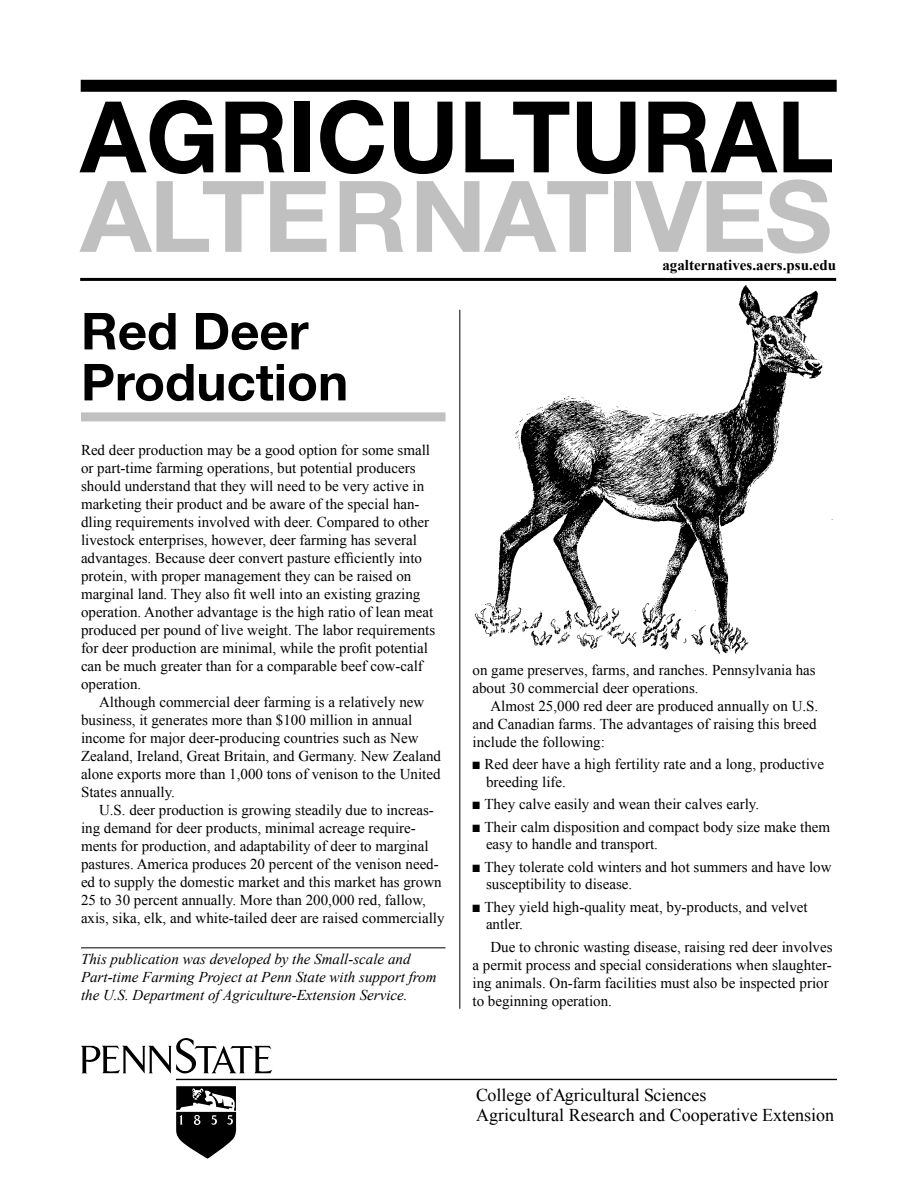
<style>
.page{position:relative;width:918px;height:1188px;background:#fff}
.page>*{position:absolute;margin:0;border:0;box-sizing:border-box;transform-origin:0 0}
.t1{font:700 99px "Helvetica Neue";color:#000}
.t2{font:700 99px "Helvetica Neue";letter-spacing:-.02em;color:#c0c0c0;scale:1.05 1}
.Headline{font:700 51px "Helvetica Neue";color:#000}
.t3{font:18px "Times New Roman";color:#000}
.Body_text{font:15px/18px "Times New Roman";color:#000}
.First_paragraph{font:15px/18px "Times New Roman";color:#000}
.First_paragraph-2{font:italic 15px/18px "Times New Roman";color:#000}
.Body_text-2{font:700 15px "Times New Roman";color:#000}
</style>
<div class="page">
<div style="left:81px;top:412px;width:365px;height:9px;background:#c0c0c0"></div>
<hr style="left:81px;top:947px;width:365px;height:1px;background:#000">
<hr style="left:459px;top:310px;width:1px;height:699px;background:#000">
<svg style="left:81px;top:1038px;width:191px;height:36px"></svg>
<hr style="left:176px;top:1079px;width:661px;height:1px;background:#000">
<svg style="left:176px;top:1086px;width:61px;height:73px"></svg>
<div style="left:81px;top:80px;width:756px;height:12px;background:#000"></div>
<hr style="left:80px;top:278px;width:756px;height:3px;background:#000">
<img style="left:472px;top:280px;width:361px;height:374px">
<p class="t1" style="left:80px;top:76px;width:755px">AGRICULTURAL</p>
<p class="t2" style="left:80px;top:155px;width:718px">ALTERNATIVES</p>
<p class="Body_text-2" style="left:662px;top:256px;width:175px">agalternatives.aers.psu.edu</p>
<p class="Headline" style="left:81px;top:300px;width:229px">Red Deer</p>
<p class="Headline" style="left:81px;top:351px;width:269px">Production</p>
<p class="First_paragraph" style="left:81px;top:441px;width:356px">Red deer production may be a good option for some small or part-time farming operations, but potential producers should understand that they will need to be very active in marketing their product and be aware of the special han&shy;dling requirements involved with deer. Compared to other livestock enterprises, however, deer farming has several advantages. Because deer convert pasture efficiently into protein, with proper management they can be raised on marginal land. They also fit well into an existing grazing operation. Another advantage is the high ratio of lean meat produced per pound of live weight. The labor requirements for deer production are minimal, while the profit potential can be much greater than for a comparable beef cow-calf operation.</p>
<p class="Body_text" style="left:81px;top:693px;width:362px;text-indent:18px">Although commercial deer farming is a relatively new business, it generates more than $100 million in annual income for major deer-producing countries such as New Zealand, Ireland, Great Britain, and Germany. New Zealand alone exports more than 1,000 tons of venison to the United States annually.</p>
<p class="Body_text" style="left:81px;top:801px;width:365px;text-indent:18px">U.S. deer production is growing steadily due to increas&shy;ing demand for deer products, minimal acreage require&shy;ments for production, and adaptability of deer to marginal pastures. America produces 20 percent of the venison need&shy;ed to supply the domestic market and this market has grown 25 to 30 percent annually. More than 200,000 red, fallow, axis, sika, elk, and white-tailed deer are raised commercially</p>
<p class="First_paragraph-2" style="left:81px;top:950px;width:357px">This publication was developed by the Small-scale and<br>Part-time Farming Project at Penn State with support from the U.S. Department of Agriculture-Extension Service.</p>
<p class="Body_text" style="left:472px;top:660px;width:345px">on game preserves, farms, and ranches. Pennsylvania has about 30 commercial deer operations.</p>
<p class="Body_text" style="left:472px;top:696px;width:347px;text-align:justify;text-indent:18px">Almost 25,000 red deer are produced annually on U.S. and Canadian farms. The advantages of raising this breed include the following:</p>
<p class="Body_text" style="left:486px;top:756px;width:340px;line-height:17.2px;text-indent:-14px">■ Red deer have a high fertility rate and a long, productive breeding life.</p>
<p class="Body_text" style="left:472px;top:795px;width:288px">■ They calve easily and wean their calves early.</p>
<p class="Body_text" style="left:486px;top:818px;width:346px;line-height:17.2px;text-indent:-14px">■ Their calm disposition and compact body size make them easy to handle and transport.</p>
<p class="Body_text" style="left:486px;top:858px;width:347px;line-height:17.2px;text-indent:-14px">■ They tolerate cold winters and hot summers and have low susceptibility to disease.</p>
<p class="Body_text" style="left:486px;top:898px;width:323px;line-height:17.2px;text-indent:-14px">■ They yield high-quality meat, by-products, and velvet antler.</p>
<p class="Body_text" style="left:472px;top:938px;width:362px;text-indent:18px">Due to chronic wasting disease, raising red deer involves a permit process and special considerations when slaughter&shy;ing animals. On-farm facilities must also be inspected prior to beginning operation.</p>
<p class="t3" style="left:476px;top:1085px;width:232px">College ofAgricultural Sciences</p>
<p class="t3" style="left:476px;top:1105px;width:359px">Agricultural Research and Cooperative Extension</p>
</div>
